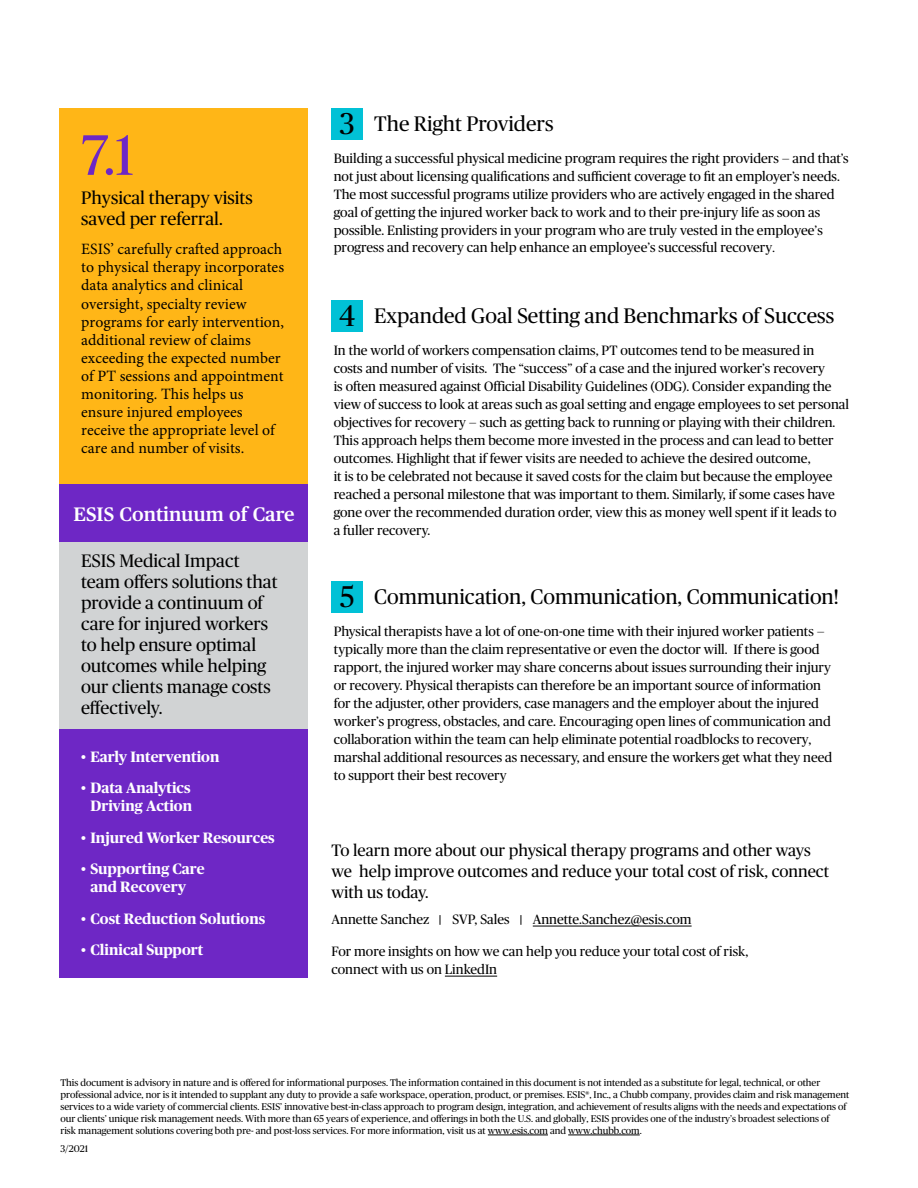
<style>
.page{position:relative;width:918px;height:1188px;background:#fff}
.page>*{position:absolute;margin:0;border:0;box-sizing:border-box;transform-origin:0 0}
.body_coppy{font:57px "Chubb Publico";color:#6e27c5}
.Number{font:30px "Chubb Publico";color:#000}
.Subheads{font:21px "Chubb Publico";color:#000}
.Bio_Name{font:600 19.5px "Publico Text";color:#fff}
.body_coppy-2{font:18px/21px "Chubb Publico";color:#000}
.t1{font:16.5px/21px "Chubb Publico";color:#000}
.body_coppy-3{font:15.75px/18.1px "Minion Pro";color:#000}
.t2{font:700 15px/18px "Chubb Publico";color:#fff;text-align:right}
.body_coppy-4{font:13.5px/18px "Chubb Publico";color:#000}
.Disclaimer_Chubb_Pub{font:9.75px/12px "Chubb Publico";color:#000}
.s1{font-family:"Minion Pro"}
.s2{font-size:30px}
</style>
<div class="page">
<div style="left:332px;top:108px;width:31px;height:31px;background:#01c1d6"></div>
<div style="left:332px;top:300px;width:31px;height:31px;background:#01c1d6"></div>
<div style="left:332px;top:581px;width:31px;height:31px;background:#01c1d6"></div>
<div style="left:59px;top:108px;width:249px;height:400px;background:#ffb617"></div>
<div style="left:59px;top:484px;width:249px;height:493px;background:#6e27c5"></div>
<div style="left:59px;top:542px;width:249px;height:187px;background:#d1d3d4"></div>
<hr style="left:533px;top:926px;width:159px;height:1px;background:#000">
<hr style="left:445px;top:976px;width:52px;height:1px;background:#000">
<hr style="left:488px;top:1135px;width:60px;height:1px;background:#000">
<hr style="left:568px;top:1135px;width:72px;height:1px;background:#000">
<p class="body_coppy" style="left:81px;top:115px;width:55px">7.1</p>
<p class="body_coppy-2" style="left:81px;top:186px;width:173px">Physical therapy visits saved per referral.</p>
<p class="body_coppy-3" style="left:81px;top:240px;width:204px">ESIS’ carefully crafted approach to physical therapy incorporates data analytics and clinical oversight, specialty review programs for early intervention, additional review of claims exceeding the expected number of PT sessions and appointment monitoring. This helps us ensure injured employees receive the appropriate level of care and number of visits.</p>
<h1 class="Bio_Name" style="left:73px;top:499px;width:223px">ESIS Continuum of Care</h1>
<p class="body_coppy-2" style="left:81px;top:550px;width:198px">ESIS Medical Impact team offers solutions that provide a continuum of care for injured workers to help ensure optimal outcomes while helping our clients manage costs effectively.</p>
<p class="t2" style="left:81px;top:746px;width:140px">• Early Intervention</p>
<p class="t2" style="left:81px;top:778px;width:113px">• Data Analytics<br>Driving Action</p>
<p class="t2" style="left:81px;top:827px;width:195px">• Injured Worker Resources</p>
<p class="t2" style="left:81px;top:859px;width:125px;text-align:center">• Supporting Care and Recovery</p>
<p class="t2" style="left:81px;top:908px;width:186px">• Cost Reduction Solutions</p>
<p class="t2" style="left:81px;top:940px;width:124px">• Clinical Support</p>
<h1 class="Number" style="left:340px;top:103px;width:16px">3</h1>
<h2 class="Subheads" style="left:374px;top:109px;width:181px">The Right Providers</h2>
<h2 class="body_coppy-4" style="left:334px;top:148px;width:516px">Building a successful physical medicine program requires the right providers — and that’s not just about licensing qualifications and sufficient coverage to fit an employer’s needs.<br>The most successful programs utilize providers who are actively engaged in the shared goal of getting the injured worker back to work and to their pre-injury life as soon as possible. Enlisting providers in your program who are truly vested in the employee’s progress and recovery can help enhance an employee’s successful recovery<span class="s1">.</span></h2>
<h2 class="Subheads" style="left:339px;top:301px;width:497px"><span class="s2">4</span> Expanded Goal Setting and Benchmarks of Success</h2>
<h2 class="body_coppy-4" style="left:334px;top:340px;width:517px">In the world of workers compensation claims, PT outcomes tend to be measured in<br>costs and number of visits. The “success” of a case and the injured worker’s recovery<br>is often measured against Official Disability Guidelines (ODG). Consider expanding the view of success to look at areas such as goal setting and engage employees to set personal objectives for recovery — such as getting back to running or playing with their children.<br>This approach helps them become more invested in the process and can lead to better outcomes. Highlight that if fewer visits are needed to achieve the desired outcome,<br>it is to be celebrated not because it saved costs for the claim but because the employee reached a personal milestone that was important to them. Similarly, if some cases have gone over the recommended duration order, view this as money well spent if it leads to<br>a fuller recovery.</h2>
<h2 class="Subheads" style="left:340px;top:582px;width:501px"><span class="s2">5</span> Communication, Communication, Communication!</h2>
<h2 class="body_coppy-4" style="left:334px;top:621px;width:500px">Physical therapists have a lot of one-on-one time with their injured worker patients — typically more than the claim representative or even the doctor will. If there is good rapport, the injured worker may share concerns about issues surrounding their injury or recovery. Physical therapists can therefore be an important source of information for the adjuster, other providers, case managers and the employer about the injured worker’s progress, obstacles, and care. Encouraging open lines of communication and collaboration within the team can help eliminate potential roadblocks to recovery, marshal additional resources as necessary, and ensure the workers get what they need to support their best recovery</h2>
<h2 class="t1" style="left:332px;top:838px;width:499px">To learn more about our physical therapy programs and other ways we help improve outcomes and reduce your total cost of risk, connect with us today.</h2>
<p class="body_coppy-4" style="left:332px;top:910px;width:99px">Annette Sanchez</p>
<p class="body_coppy-4" style="left:452px;top:910px;width:59px">SVP, Sales</p>
<p class="body_coppy-4" style="left:533px;top:910px;width:160px">Annette.Sanchez@esis.com</p>
<p class="body_coppy-4" style="left:332px;top:942px;width:418px">For more insights on how we can help you reduce your total cost of risk, connect with us on LinkedIn</p>
<p class="Disclaimer_Chubb_Pub" style="left:60px;top:1076px;width:790px">This document is advisory in nature and is offered for informational purposes. The information contained in this document is not intended as a substitute for legal, technical, or other professional advice, nor is it intended to supplant any duty to provide a safe workspace, operation, product, or premises. ESIS®, Inc., a Chubb company, provides claim and risk management services to a wide variety of commercial clients. ESIS’ innovative best-in-class approach to program design, integration, and achievement of results aligns with the needs and expectations of our clients’ unique risk management needs. With more than 65 years of experience, and offerings in both the U.S. and globally, ESIS provides one of the industry’s broadest selections of<br>risk management solutions covering both pre- and post-loss services. For more information, visit us at www.esis.com and www.chubb.com.</p>
<p class="Disclaimer_Chubb_Pub" style="left:60px;top:1142px;width:29px">3/2021</p>
</div>
